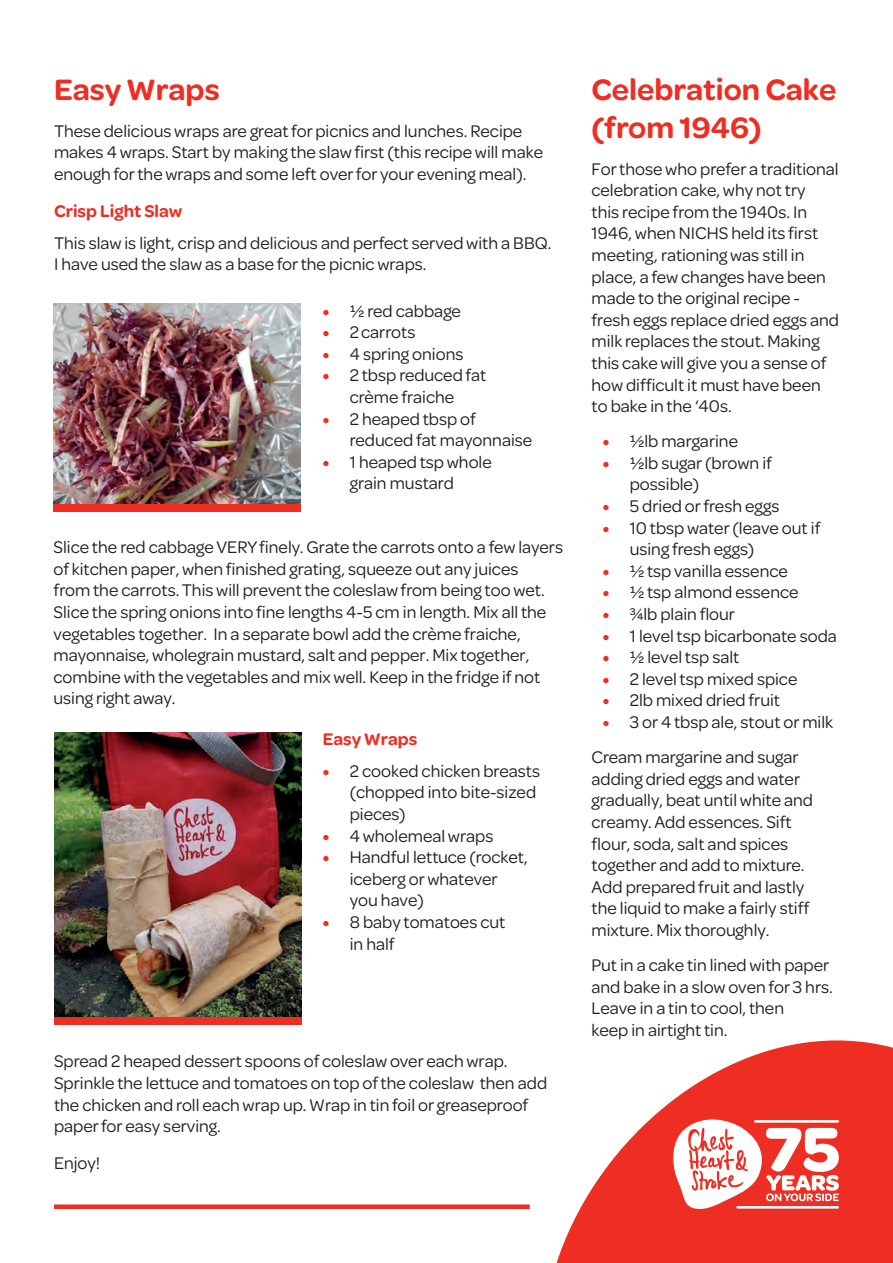
<style>
.page{position:relative;width:893px;height:1263px;background:#fff}
.page>*{position:absolute;margin:0;border:0;box-sizing:border-box;transform-origin:0 0}
.t1{font:600 31.5px/37.8px "Omnes";color:#ee2e22}
.t2{font:18px/21.6px "Omnes";color:#231f20}
.t3{font:600 18px "Omnes";color:#ee2e22}
.s1{font-weight:700;color:#ee2e22}
</style>
<div class="page">
<img style="left:54px;top:733px;width:247px;height:284px">
<img style="left:54px;top:304px;width:247px;height:200px">
<div style="left:54px;top:1204px;width:476px;height:5px;background:#ee2e22"></div>
<svg style="left:460px;top:1040px;width:433px;height:223px;fill:#ee2e22"></svg>
<div style="left:54px;top:1017px;width:247px;height:8px;background:#ee2e22"></div>
<div style="left:54px;top:504px;width:247px;height:8px;background:#ee2e22"></div>
<svg style="left:672px;top:1101px;width:167px;height:110px"></svg>
<hr style="left:754px;top:1120px;width:85px;height:3px;background:#fff">
<hr style="left:736px;top:1206px;width:103px;height:2px;background:#fff">
<h1 class="t1" style="left:54px;top:69px;width:167px">Easy Wraps</h1>
<p class="t2" style="left:54px;top:119px;width:491px">These delicious wraps are great for picnics and lunches. Recipe makes 4 wraps. Start by making the slaw first (this recipe will make enough for the wraps and some left over for your evening meal).</p>
<p class="t3" style="left:54px;top:198px;width:130px">Crisp Light Slaw</p>
<p class="t2" style="left:54px;top:231px;width:499px">This slaw is light, crisp and delicious and perfect served with a BBQ.<br>I have used the slaw as a base for the picnic wraps.</p>
<p class="t2" style="left:323px;top:299px;width:140px"><span class="s1">•</span> ½ red cabbage</p>
<p class="t2" style="left:323px;top:320px;width:94px"><span class="s1">•</span> 2carrots</p>
<p class="t2" style="left:323px;top:342px;width:142px"><span class="s1">•</span> 4 spring onions</p>
<p class="t2" style="left:323px;top:363px;width:165px;text-align:center"><span class="s1">•</span> 2 tbsp reduced fat crème fraiche</p>
<p class="t2" style="left:350px;top:407px;width:184px;text-indent:-27px"><span class="s1">•</span> 2 heaped tbsp of reduced fat mayonnaise</p>
<p class="t2" style="left:350px;top:450px;width:144px;text-indent:-27px"><span class="s1">•</span> 1 heaped tsp whole grain mustard</p>
<p class="t2" style="left:54px;top:535px;width:511px">Slice the red cabbage VERY finely. Grate the carrots onto a few layers of kitchen paper, when finished grating, squeeze out any juices<br>from the carrots. This will prevent the coleslaw from being too wet.<br>Slice the spring onions into fine lengths 4-5 cm in length. Mix all the vegetables together. In a separate bowl add the crème fraiche, mayonnaise, wholegrain mustard, salt and pepper. Mix together, combine with the vegetables and mix well. Keep in the fridge if not using right away.</p>
<p class="t3" style="left:323px;top:726px;width:96px">Easy Wraps</p>
<p class="t2" style="left:350px;top:759px;width:192px;text-indent:-27px"><span class="s1">•</span> 2 cooked chicken breasts (chopped into bite-sized pieces)</p>
<p class="t2" style="left:323px;top:824px;width:172px"><span class="s1">•</span> 4 wholemeal wraps</p>
<p class="t2" style="left:350px;top:845px;width:179px;text-indent:-27px"><span class="s1">•</span> Handful lettuce (rocket, iceberg or whatever you have)</p>
<p class="t2" style="left:350px;top:910px;width:157px;text-indent:-27px"><span class="s1">•</span> 8 baby tomatoes cut in half</p>
<p class="t2" style="left:54px;top:1050px;width:495px">Spread 2 heaped dessert spoons of coleslaw over each wrap.<br>Sprinkle the lettuce and tomatoes on top of the coleslaw then add the chicken and roll each wrap up. Wrap in tin foil or greaseproof paper for easy serving.</p>
<p class="t2" style="left:54px;top:1151px;width:48px">Enjoy!</p>
<h1 class="t1" style="left:591px;top:69px;width:246px">Celebration Cake (from 1946)</h1>
<p class="t2" style="left:591px;top:157px;width:249px">For those who prefer a traditional celebration cake, why not try<br>this recipe from the 1940s. In<br>1946, when NICHS held its first meeting, rationing was still in place, a few changes have been made to the original recipe - fresh eggs replace dried eggs and milk replaces the stout. Making this cake will give you a sense of how difficult it must have been to bake in the ‘40s.</p>
<p class="t2" style="left:603px;top:429px;width:137px"><span class="s1">•</span> ½lb margarine</p>
<p class="t2" style="left:630px;top:451px;width:144px;text-indent:-27px"><span class="s1">•</span> ½lb sugar (brown if possible)</p>
<p class="t2" style="left:603px;top:494px;width:178px"><span class="s1">•</span> 5 dried or fresh eggs</p>
<p class="t2" style="left:630px;top:516px;width:192px;text-indent:-27px"><span class="s1">•</span> 10 tbsp water (leave out if using fresh eggs)</p>
<p class="t2" style="left:603px;top:559px;width:187px"><span class="s1">•</span> ½ tsp vanilla essence</p>
<p class="t2" style="left:603px;top:581px;width:197px"><span class="s1">•</span> ½ tsp almond essence</p>
<p class="t2" style="left:603px;top:602px;width:134px"><span class="s1">•</span> ¾lb plain flour</p>
<p class="t2" style="left:603px;top:624px;width:236px"><span class="s1">•</span> 1 level tsp bicarbonate soda</p>
<p class="t2" style="left:603px;top:645px;width:138px"><span class="s1">•</span> ½ level tsp salt</p>
<p class="t2" style="left:603px;top:667px;width:196px"><span class="s1">•</span> 2 level tsp mixed spice</p>
<p class="t2" style="left:603px;top:689px;width:179px"><span class="s1">•</span> 2lb mixed dried fruit</p>
<p class="t2" style="left:591px;top:703px;width:243px;line-height:35.1px;text-indent:11px"><span class="s1">•</span> 3 or 4 tbsp ale, stout or milk<br>Cream margarine and sugar</p>
<p class="t2" style="left:591px;top:767px;width:223px">adding dried eggs and water gradually, beat until white and creamy. Add essences. Sift flour, soda, salt and spices together and add to mixture.<br>Add prepared fruit and lastly the liquid to make a fairly stiff mixture. Mix thoroughly.</p>
<p class="t2" style="left:591px;top:953px;width:243px">Put in a cake tin lined with paper and bake in a slow oven for 3 hrs.<br>Leave in a tin to cool, then<br>keep in airtight tin.</p>
</div>
